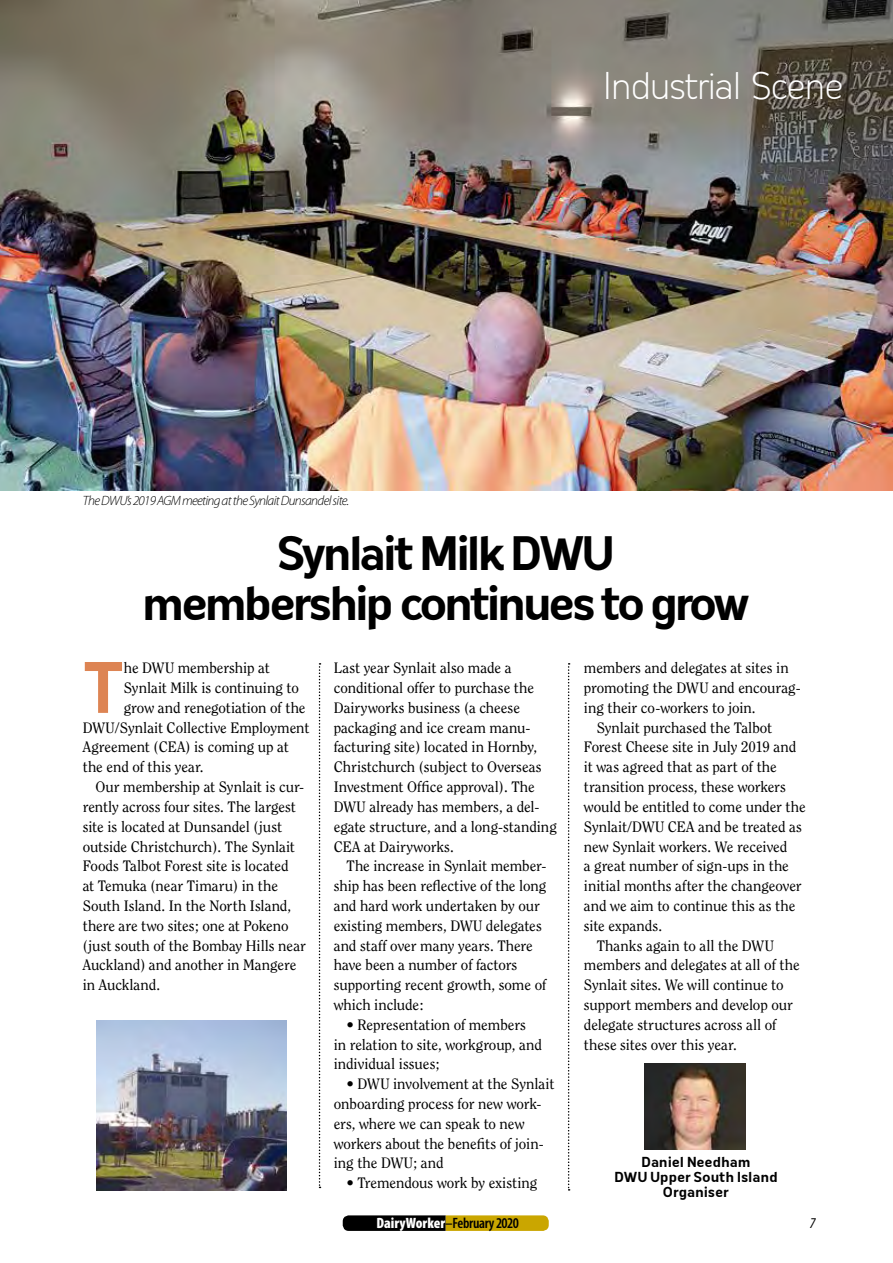
<style>
.page{position:relative;width:893px;height:1263px;background:#fff}
.page>*{position:absolute;margin:0;border:0;box-sizing:border-box;transform-origin:0 0}
.t1{font:700 67.8px "Oceania";color:#dd8453}
.t2{font:700 45px/49.5px "Oceania";letter-spacing:-.08em;color:#000;text-align:center}
.t3{font:300 36px "Oceania";letter-spacing:-.06em;color:#fff}
.t4{font:15px/19.8px "Clearface";letter-spacing:-.005em;color:#000}
.t5{font:600 condensed 15px "Myriad Pro";letter-spacing:-.02em;color:#000}
.t6{font:italic condensed 15px "Myriad Pro";color:#000}
.t7{font:italic 300 13.5px "Myriad Pro";letter-spacing:-.05em;color:#000}
.t8{font:700 13.5px/15px "Oceania";letter-spacing:-.01em;color:#000;text-align:center}
.s1{font-weight:900;color:#fff}
</style>
<div class="page">
<svg style="left:319px;top:663px;width:2px;height:525px"></svg>
<svg style="left:568px;top:663px;width:2px;height:527px"></svg>
<svg style="left:343px;top:1215px;width:206px;height:16px;background:#6b5a0a"></svg>
<img style="left:0;top:0;width:893px;height:491px">
<img style="left:645px;top:1064px;width:100px;height:86px">
<img style="left:96px;top:1020px;width:190px;height:170px">
<p class="t7" style="left:83px;top:493px;width:268px">The DWU’s 2019 AGM meeting at the Synlait Dunsandel site.</p>
<h3 class="t3" style="left:602px;top:65px;width:244px">Industrial Scene</h3>
<h2 class="t2" style="left:142px;top:529px;width:609px">Synlait Milk DWU<br>membership continues to grow</h2>
<h1 class="t1" style="left:83px;top:648px;width:43px">T</h1>
<p class="t4" style="left:124px;top:658px;width:147px">he DWU membership at</p>
<p class="t4" style="left:124px;top:678px;width:177px">Synlait Milk is continuing to</p>
<p class="t4" style="left:124px;top:698px;width:183px">grow and renegotiation of the</p>
<p class="t4" style="left:83px;top:718px;width:228px">DWU/Synlait Collective Employment</p>
<p class="t4" style="left:83px;top:737px;width:207px">Agreement (CEA) is coming up at</p>
<p class="t4" style="left:83px;top:757px;width:122px">the end of this year.</p>
<p class="t4" style="left:96px;top:777px;width:210px">Our membership at Synlait is cur-</p>
<p class="t4" style="left:83px;top:797px;width:215px">rently across four sites. The largest</p>
<p class="t4" style="left:83px;top:817px;width:201px">site is located at Dunsandel (just</p>
<p class="t4" style="left:83px;top:836px;width:214px">outside Christchurch). The Synlait</p>
<p class="t4" style="left:83px;top:856px;width:207px">Foods Talbot Forest site is located</p>
<p class="t4" style="left:83px;top:876px;width:197px">at Temuka (near Timaru) in the</p>
<p class="t4" style="left:83px;top:896px;width:210px">South Island. In the North Island,</p>
<p class="t4" style="left:83px;top:916px;width:207px">there are two sites; one at Pokeno</p>
<p class="t4" style="left:83px;top:935px;width:225px">(just south of the Bombay Hills near</p>
<p class="t4" style="left:83px;top:955px;width:215px">Auckland) and another in Mangere</p>
<p class="t4" style="left:83px;top:975px;width:79px">in Auckland.</p>
<p class="t4" style="left:334px;top:658px;width:225px">Last year Synlait also made a conditional offer to purchase the<br>Dairyworks business (a cheese packaging and ice cream manu&shy;facturing site) located in Hornby,<br>Christchurch (subject to Overseas<br>Investment Office approval). The<br>DWU already has members, a del&shy;egate structure, and a long-standing<br>CEA at Dairyworks.</p>
<p class="t4" style="left:334px;top:856px;width:214px;text-indent:13px">The increase in Synlait member&shy;ship has been reflective of the long and hard work undertaken by our existing members, DWU delegates and staff over many years. There have been a number of factors supporting recent growth, some of which include:</p>
<p class="t4" style="left:334px;top:1015px;width:210px;text-indent:13px">• Representation of members in relation to site, workgroup, and individual issues;</p>
<p class="t4" style="left:334px;top:1074px;width:222px;text-indent:13px">• DWU involvement at the Synlait onboarding process for new work&shy;ers, where we can speak to new workers about the benefits of join&shy;ing the DWU; and</p>
<p class="t4" style="left:346px;top:1173px;width:192px">• Tremendous work by existing</p>
<p class="t4" style="left:584px;top:658px;width:206px">members and delegates at sites in</p>
<p class="t4" style="left:584px;top:678px;width:218px">promoting the DWU and encourag-</p>
<p class="t4" style="left:584px;top:698px;width:173px">ing their co-workers to join.</p>
<p class="t4" style="left:597px;top:718px;width:177px">Synlait purchased the Talbot</p>
<p class="t4" style="left:584px;top:737px;width:214px">Forest Cheese site in July 2019 and</p>
<p class="t4" style="left:584px;top:757px;width:194px">it was agreed that as part of the</p>
<p class="t4" style="left:584px;top:777px;width:203px">transition process, these workers</p>
<p class="t4" style="left:584px;top:797px;width:223px">would be entitled to come under the</p>
<p class="t4" style="left:584px;top:817px;width:220px">Synlait/DWU CEA and be treated as</p>
<p class="t4" style="left:584px;top:836px;width:205px">new Synlait workers. We received</p>
<p class="t4" style="left:584px;top:856px;width:207px">a great number of sign-ups in the</p>
<p class="t4" style="left:584px;top:876px;width:219px">initial months after the changeover</p>
<p class="t4" style="left:584px;top:896px;width:213px">and we aim to continue this as the</p>
<p class="t4" style="left:584px;top:916px;width:80px">site expands.</p>
<p class="t4" style="left:597px;top:935px;width:179px">Thanks again to all the DWU</p>
<p class="t4" style="left:584px;top:955px;width:217px">members and delegates at all of the</p>
<p class="t4" style="left:584px;top:975px;width:201px">Synlait sites. We will continue to</p>
<p class="t4" style="left:584px;top:995px;width:211px">support members and develop our</p>
<p class="t4" style="left:584px;top:1015px;width:194px">delegate structures across all of</p>
<p class="t4" style="left:584px;top:1034px;width:154px">these sites over this year.</p>
<p class="t8" style="left:614px;top:1154px;width:165px">Daniel Needham<br>DWU Upper South Island<br>Organiser</p>
<p class="t5" style="left:376px;top:1213px;width:144px"><span class="s1">DairyWorker</span>–February 2020</p>
<p class="t6" style="left:810px;top:1214px;width:7px">7</p>
</div>
